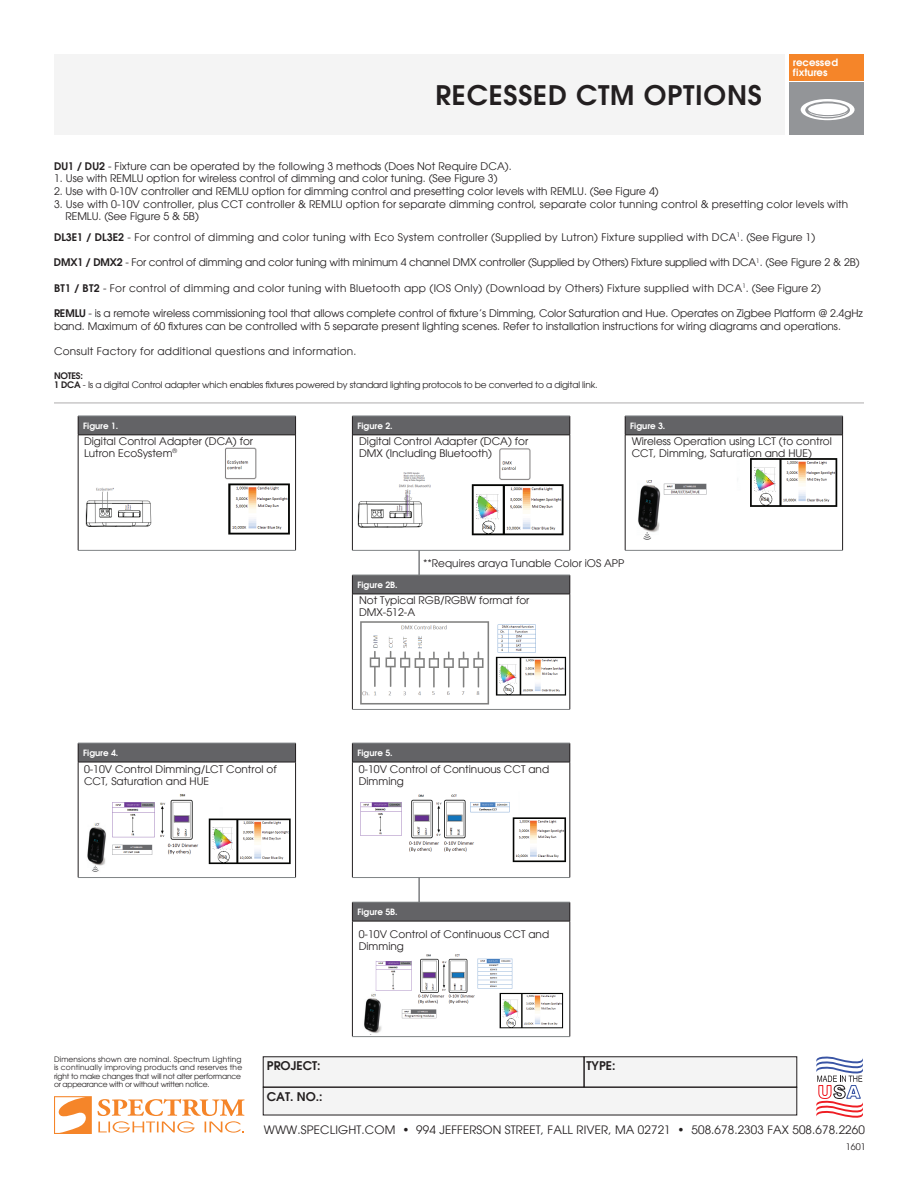
<style>
.page{position:relative;width:918px;height:1188px;background:#fff}
.page>*{position:absolute;margin:0;border:0;box-sizing:border-box;transform-origin:0 0}
.t1{font:600 27px "Avant Garde";letter-spacing:.03em;color:#231f20}
.t2{font:600 12px "Avant Garde";color:#231f20}
.t3{font:11.7px "Avant Garde";letter-spacing:.01em;color:#231f20}
.t4{font:10.5px/12px "Avant Garde";color:#231f20}
.t5{font:10.5px "Avant Garde";letter-spacing:.025em;color:#231f20}
.t6{font:600 10.05px/10.5px "Avant Garde";color:#fff}
.t7{font:9px/9px "Avant Garde";letter-spacing:-.02em;color:#231f20}
.t8{font:600 8.7px "Avant Garde";color:#fff}
.t9{font:7.5px/8.2px "Avant Garde";letter-spacing:.02em;color:#231f20}
.s1{font-weight:600}
</style>
<div class="page">
<svg style="left:816px;top:1056px;width:47px;height:62px"></svg>
<div style="left:263px;top:1057px;width:534px;height:58px;background:#f4f4f4"></div>
<div style="left:263px;top:1087px;width:534px;height:28px;border:1px solid #231f20"></div>
<svg style="left:54px;top:1096px;width:38px;height:38px"></svg>
<svg style="left:98px;top:1099px;width:147px;height:34px"></svg>
<div style="left:790px;top:54px;width:74px;height:26px;background:#f58529"></div>
<div style="left:790px;top:82px;width:74px;height:53px;background:#939598"></div>
<svg style="left:801px;top:99px;width:54px;height:21px"></svg>
<div style="left:54px;top:54px;width:731px;height:81px;background:#f4f4f4"></div>
<hr style="left:54px;top:402px;width:810px;height:2px;background:#231f20">
<div style="left:352px;top:416px;width:218px;height:19px;background:#636366"></div>
<svg style="left:352px;top:417px;width:1px;height:18px"></svg>
<svg style="left:570px;top:416px;width:1px;height:19px"></svg>
<hr style="left:352px;top:435px;width:218px;height:1px;background:#231f20">
<hr style="left:352px;top:435px;width:1px;height:115px;background:#231f20">
<hr style="left:570px;top:435px;width:1px;height:115px;background:#231f20">
<hr style="left:352px;top:416px;width:218px;height:1px;background:#7f8385">
<hr style="left:352px;top:550px;width:218px;height:1px;background:#7f8385">
<div style="left:352px;top:743px;width:218px;height:19px;background:#636366"></div>
<svg style="left:352px;top:744px;width:1px;height:18px"></svg>
<svg style="left:570px;top:743px;width:1px;height:19px"></svg>
<hr style="left:352px;top:762px;width:218px;height:1px;background:#231f20">
<hr style="left:352px;top:762px;width:1px;height:115px;background:#231f20">
<hr style="left:570px;top:762px;width:1px;height:115px;background:#231f20">
<hr style="left:352px;top:743px;width:218px;height:1px;background:#7f8385">
<hr style="left:352px;top:877px;width:218px;height:1px;background:#7f8385">
<div style="left:352px;top:575px;width:218px;height:19px;background:#636366"></div>
<svg style="left:352px;top:576px;width:1px;height:18px"></svg>
<svg style="left:570px;top:575px;width:1px;height:19px"></svg>
<hr style="left:352px;top:594px;width:218px;height:1px;background:#231f20">
<hr style="left:352px;top:594px;width:1px;height:115px;background:#231f20">
<hr style="left:570px;top:594px;width:1px;height:115px;background:#231f20">
<hr style="left:352px;top:575px;width:218px;height:1px;background:#7f8385">
<hr style="left:352px;top:709px;width:218px;height:1px;background:#7f8385">
<div style="left:352px;top:902px;width:218px;height:19px;background:#636366"></div>
<svg style="left:352px;top:903px;width:1px;height:18px"></svg>
<svg style="left:570px;top:902px;width:1px;height:19px"></svg>
<hr style="left:352px;top:921px;width:218px;height:1px;background:#231f20">
<hr style="left:352px;top:921px;width:1px;height:115px;background:#231f20">
<hr style="left:570px;top:921px;width:1px;height:115px;background:#231f20">
<hr style="left:352px;top:902px;width:218px;height:1px;background:#7f8385">
<hr style="left:352px;top:1036px;width:218px;height:1px;background:#7f8385">
<div style="left:78px;top:416px;width:218px;height:19px;background:#636366"></div>
<svg style="left:78px;top:417px;width:1px;height:18px"></svg>
<svg style="left:295px;top:417px;width:1px;height:18px"></svg>
<hr style="left:78px;top:435px;width:218px;height:1px;background:#231f20">
<hr style="left:78px;top:435px;width:1px;height:115px;background:#231f20">
<hr style="left:295px;top:435px;width:1px;height:115px;background:#231f20">
<hr style="left:78px;top:416px;width:218px;height:1px;background:#7f8385">
<hr style="left:78px;top:550px;width:218px;height:1px;background:#7f8385">
<div style="left:78px;top:743px;width:218px;height:19px;background:#636366"></div>
<svg style="left:78px;top:744px;width:1px;height:18px"></svg>
<svg style="left:295px;top:744px;width:1px;height:18px"></svg>
<hr style="left:78px;top:762px;width:218px;height:1px;background:#231f20">
<hr style="left:78px;top:762px;width:1px;height:115px;background:#231f20">
<hr style="left:295px;top:762px;width:1px;height:115px;background:#231f20">
<hr style="left:78px;top:743px;width:218px;height:1px;background:#7f8385">
<hr style="left:78px;top:877px;width:218px;height:1px;background:#7f8385">
<div style="left:625px;top:416px;width:218px;height:19px;background:#636366"></div>
<svg style="left:625px;top:417px;width:1px;height:18px"></svg>
<svg style="left:842px;top:417px;width:1px;height:18px"></svg>
<hr style="left:625px;top:435px;width:218px;height:1px;background:#231f20">
<hr style="left:625px;top:435px;width:1px;height:115px;background:#231f20">
<hr style="left:842px;top:435px;width:1px;height:115px;background:#231f20">
<hr style="left:625px;top:416px;width:218px;height:1px;background:#7f8385">
<hr style="left:625px;top:550px;width:218px;height:1px;background:#7f8385">
<img style="left:85px;top:448px;width:205px;height:86px">
<hr style="left:418px;top:551px;width:2px;height:24px;background:#626467">
<hr style="left:418px;top:878px;width:2px;height:24px;background:#626467">
<img style="left:358px;top:448px;width:206px;height:88px">
<img style="left:360px;top:621px;width:206px;height:84px">
<img style="left:638px;top:458px;width:200px;height:82px">
<img style="left:112px;top:794px;width:179px;height:71px">
<img style="left:360px;top:794px;width:206px;height:69px">
<img style="left:375px;top:954px;width:189px;height:75px">
<img style="left:87px;top:823px;width:19px;height:49px">
<img style="left:364px;top:992px;width:19px;height:42px">
<h1 class="t1" style="left:436px;top:77px;width:328px">RECESSED CTM OPTIONS</h1>
<p class="t6" style="left:793px;top:57px;width:47px">recessed fixtures</p>
<p class="t4" style="left:54px;top:160px;width:459px"><span class="s1">DU1 / DU2</span> - Fixture can be operated by the following 3 methods (Does Not Require DCA).</p>
<p class="t4" style="left:54px;top:173px;width:445px">1. Use with REMLU option for wireless control of dimming and color tuning. (See Figure 3)</p>
<p class="t4" style="left:54px;top:185px;width:606px">2. Use with 0-10V controller and REMLU option for dimming control and presetting color levels with REMLU. (See Figure 4)</p>
<p class="t4" style="left:65px;top:198px;width:784px;line-height:12.6px;text-indent:-11px">3. Use with 0-10V controller, plus CCT controller &amp; REMLU option for separate dimming control, separate color tunning control &amp; presetting color levels with<br>REMLU. (See Figure 5 &amp; 5B)</p>
<p class="t5" style="left:54px;top:231px;width:763px"><span class="s1">DL3E1 / DL3E2</span> - For control of dimming and color tuning with Eco System controller (Supplied by Lutron) Fixture supplied with DCA<sup>1</sup>. (See Figure 1)</p>
<p class="t4" style="left:54px;top:256px;width:807px"><span class="s1">DMX1 / DMX2</span> - For control of dimming and color tuning with minimum 4 channel DMX controller (Supplied by Others) Fixture supplied with DCA<sup>1</sup>. (See Figure 2 &amp; 2B)</p>
<p class="t5" style="left:54px;top:281px;width:768px"><span class="s1">BT1 / BT2</span> - For control of dimming and color tuning with Bluetooth app (IOS Only) (Download by Others) Fixture supplied with DCA<sup>1</sup>. (See Figure 2)</p>
<p class="t4" style="left:54px;top:307px;width:810px;line-height:12.6px"><span class="s1">REMLU</span> - is a remote wireless commissioning tool that allows complete control of fixture’s Dimming, Color Saturation and Hue. Operates on Zigbee Platform @ 2.4gHz band. Maximum of 60 fixtures can be controlled with 5 separate present lighting scenes. Refer to installation instructions for wiring diagrams and operations.</p>
<p class="t5" style="left:54px;top:345px;width:304px">Consult Factory for additional questions and information.</p>
<p class="t7" style="left:54px;top:372px;width:545px"><span class="s1">NOTES:<br>1 DCA</span> - Is a digital Control adapter which enables fixtures powered by standard lighting protocols to be converted to a digital link.</p>
<p class="t8" style="left:83px;top:420px;width:37px">Figure 1.</p>
<p class="t8" style="left:357px;top:420px;width:37px">Figure 2.</p>
<p class="t8" style="left:630px;top:420px;width:37px">Figure 3.</p>
<p class="t4" style="left:84px;top:435px;width:171px">Digital Control Adapter (DCA) for<br>Lutron EcoSystem<sup>®</sup></p>
<p class="t8" style="left:83px;top:747px;width:37px">Figure 4.</p>
<p class="t4" style="left:359px;top:435px;width:171px">Digital Control Adapter (DCA) for<br>DMX (Including Bluetooth)</p>
<p class="t4" style="left:632px;top:435px;width:202px">Wireless Operation using LCT (to control<br>CCT, Dimming, Saturation and HUE)</p>
<p class="t8" style="left:357px;top:579px;width:42px">Figure 2B.</p>
<p class="t4" style="left:423px;top:557px;width:203px">**Requires araya Tunable Color iOS APP</p>
<p class="t4" style="left:359px;top:594px;width:172px">Not Typical RGB/RGBW format for<br>DMX-512-A</p>
<p class="t8" style="left:357px;top:747px;width:37px">Figure 5.</p>
<p class="t4" style="left:84px;top:763px;width:194px">0-10V Control Dimming/LCT Control of<br>CCT, Saturation and HUE</p>
<p class="t4" style="left:359px;top:763px;width:192px">0-10V Control of Continuous CCT and<br>Dimming</p>
<p class="t8" style="left:357px;top:906px;width:42px">Figure 5B.</p>
<p class="t4" style="left:359px;top:928px;width:192px">0-10V Control of Continuous CCT and<br>Dimming</p>
<p class="t9" style="left:54px;top:1055px;width:190px">Dimensions shown are nominal. Spectrum Lighting is continually improving products and reserves the right to make changes that will not alter performance or appearance with or without written notice.</p>
<p class="t2" style="left:267px;top:1057px;width:55px">PROJECT:</p>
<p class="t2" style="left:587px;top:1057px;width:30px">TYPE:</p>
<p class="t2" style="left:267px;top:1088px;width:57px">CAT. NO.:</p>
<p class="t3" style="left:264px;top:1123px;width:603px">WWW.SPECLIGHT.COM • 994 JEFFERSON STREET, FALL RIVER, MA 02721 • 508.678.2303 FAX 508.678.2260</p>
<p class="t7" style="left:846px;top:1142px;width:21px">1601</p>
</div>
